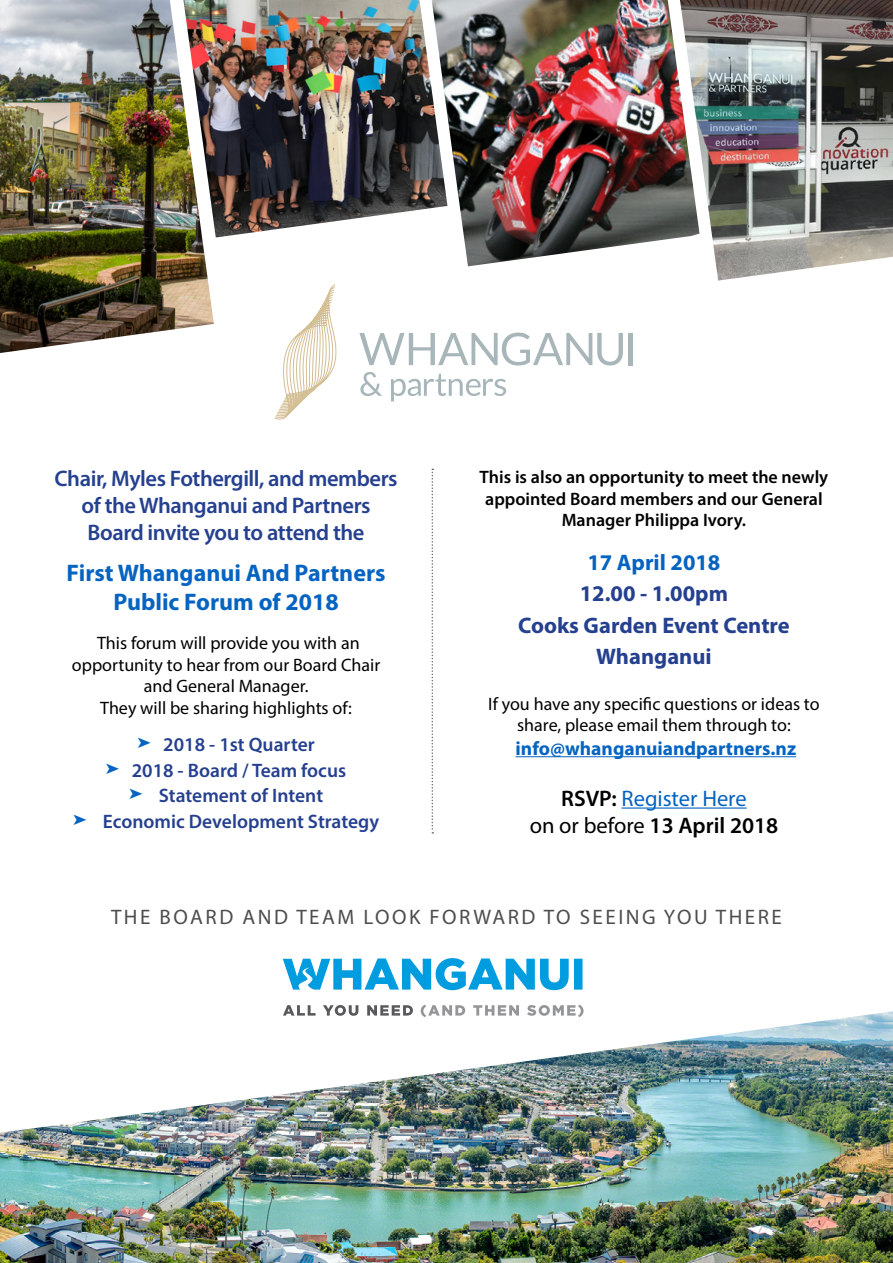
<style>
.page{position:relative;width:893px;height:1263px;background:#fff}
.page>*{position:absolute;margin:0;border:0;box-sizing:border-box;transform-origin:0 0}
.t1{font:700 24px/28.8px "Myriad Pro";color:#0563c1;text-align:center}
.t2{font:600 22.5px/27px "Myriad Pro";letter-spacing:-.02em;color:#25408f;text-align:center}
.t3{font:700 22.5px/31.5px "Myriad Pro";color:#25408f;text-align:center}
.t4{font:600 22.5px/27px "Myriad Pro";color:#000;text-align:center}
.t5{font:700 22.5px "Myriad Pro";color:#0563c1}
.t6{font:21px "Myriad Pro";letter-spacing:.12em;color:#4d4d4d}
.t7{font:600 19.5px/25.5px "Myriad Pro";color:#25408f;text-align:center}
.t8{font:700 19.5px "Myriad Pro";color:#0563c1}
.t9{font:18px/21.6px "Myriad Pro";color:#000;text-align:center}
.t10{font:600 18px/21.6px "Myriad Pro";color:#000;text-align:center}
.s1{font-weight:400;color:#0563c1}
.s2{font-weight:400}
</style>
<div class="page">
<img style="left:0;top:0;width:214px;height:353px">
<img style="left:183px;top:0;width:249px;height:237px">
<img style="left:432px;top:0;width:248px;height:266px">
<img style="left:680px;top:0;width:213px;height:281px">
<img style="left:0;top:1011px;width:893px;height:252px">
<svg style="left:274px;top:284px;width:63px;height:135px"></svg>
<svg style="left:359px;top:333px;width:264px;height:32px"></svg>
<div style="left:628px;top:333px;width:5px;height:32px;background:#a8b6ba"></div>
<svg style="left:360px;top:372px;width:22px;height:24px"></svg>
<svg style="left:391px;top:374px;width:115px;height:27px"></svg>
<svg style="left:283px;top:1005px;width:130px;height:11px"></svg>
<svg style="left:421px;top:1004px;width:163px;height:13px"></svg>
<svg style="left:283px;top:958px;width:299px;height:32px"></svg>
<hr style="left:516px;top:756px;width:280px;height:1px;background:#0563c1">
<hr style="left:621px;top:807px;width:126px;height:2px;background:#0563c1">
<svg style="left:432px;top:469px;width:1px;height:365px"></svg>
<p class="t2" style="left:55px;top:465px;width:345px">Chair, Myles Fothergill, and members of the Whanganui and Partners<br>Board invite you to attend the</p>
<h1 class="t1" style="left:67px;top:558px;width:320px">First Whanganui And Partners<br>Public Forum of 2018</h1>
<p class="t9" style="left:72px;top:632px;width:310px">This forum will provide you with an opportunity to hear from our Board Chair and General Manager.<br>They will be sharing highlights of:</p>
<p class="t7" style="left:73px;top:731px;width:308px"><sup>➤</sup> 2018 - 1st Quarter<br><sup>➤</sup> 2018 - Board / Team focus<br><sup>➤</sup> Statement of Intent<br><sup>➤</sup> Economic Development Strategy</p>
<p class="t10" style="left:480px;top:466px;width:350px">This is also an opportunity to meet the newly appointed Board members and our General<br>Manager Philippa Ivory.</p>
<p class="t5" style="left:587px;top:547px;width:134px">17 April 2018</p>
<p class="t3" style="left:518px;top:577px;width:273px">12.00 - 1.00pm<br>Cooks Garden Event Centre<br>Whanganui</p>
<p class="t9" style="left:488px;top:693px;width:333px">If you have any specific questions or ideas to share, please email them through to:</p>
<p class="t8" style="left:516px;top:735px;width:282px">info@whanganuiandpartners.nz</p>
<p class="t4" style="left:530px;top:784px;width:250px">RSVP: <span class="s1">Register Here<br></span><span class="s2">on or before</span> 13 April 2018</p>
<p class="t6" style="left:111px;top:904px;width:672px">THE BOARD AND TEAM LOOK FORWARD TO SEEING YOU THERE</p>
</div>
